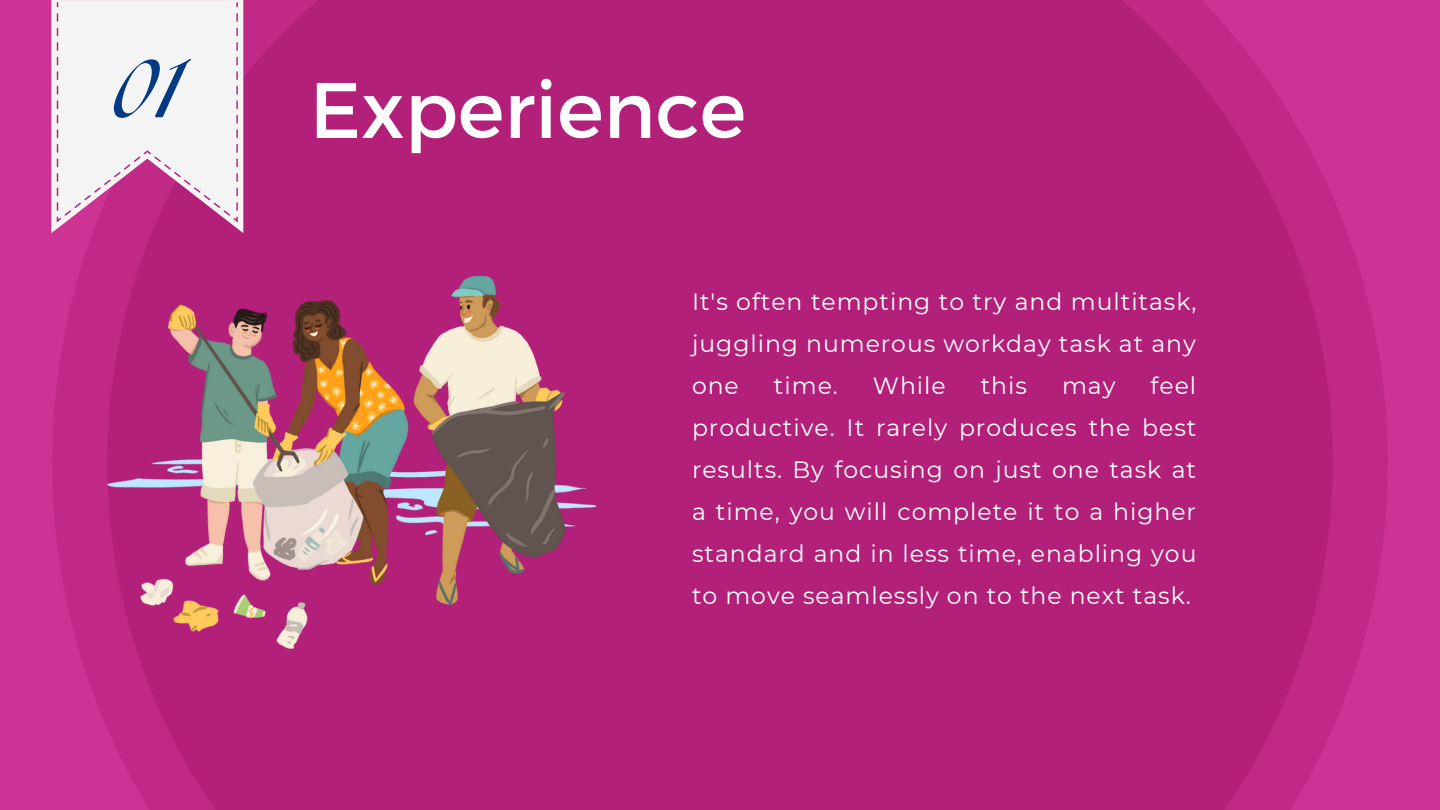
<style>
.page{position:relative;width:1440px;height:810px;background:#cd3392}
.page>*{position:absolute;margin:0;border:0;box-sizing:border-box;transform-origin:0 0}
.t1{font:italic 700 80px "The Seasons";color:#023a84}
.t2{font:78.5px "Montserrat";color:#fff}
.t3{font:23.5px/42px "Montserrat";letter-spacing:.04em;color:#fff;text-align:justify}
</style>
<div class="page">
<div style="left:52px;top:0;width:1336px;height:810px;background:#c12987"></div>
<div style="left:107px;top:0;width:1226px;height:810px;background:#b2207a"></div>
<svg style="left:51px;top:0;width:192px;height:233px"></svg>
<img style="left:107px;top:277px;width:488px;height:371px">
<h1 class="t1" style="left:114px;top:53px;width:68px">01</h1>
<h2 class="t2" style="left:310px;top:59px;width:438px">Experience</h2>
<p class="t3" style="left:692px;top:281px;width:506px">It's often tempting to try and multitask, juggling numerous workday task at any one</p>
<p class="t3" style="left:692px;top:365px;width:506px;text-indent:459px">feel productive. It rarely produces the best results. By focusing on just one task at a time, you will complete it to a higher standard and in less time, enabling you to move seamlessly on to the next task.</p>
<p class="t3" style="left:774px;top:365px;width:65px">time.</p>
<p class="t3" style="left:873px;top:365px;width:74px">While</p>
<p class="t3" style="left:981px;top:365px;width:48px">this</p>
<p class="t3" style="left:1062px;top:365px;width:55px">may</p>
</div>
